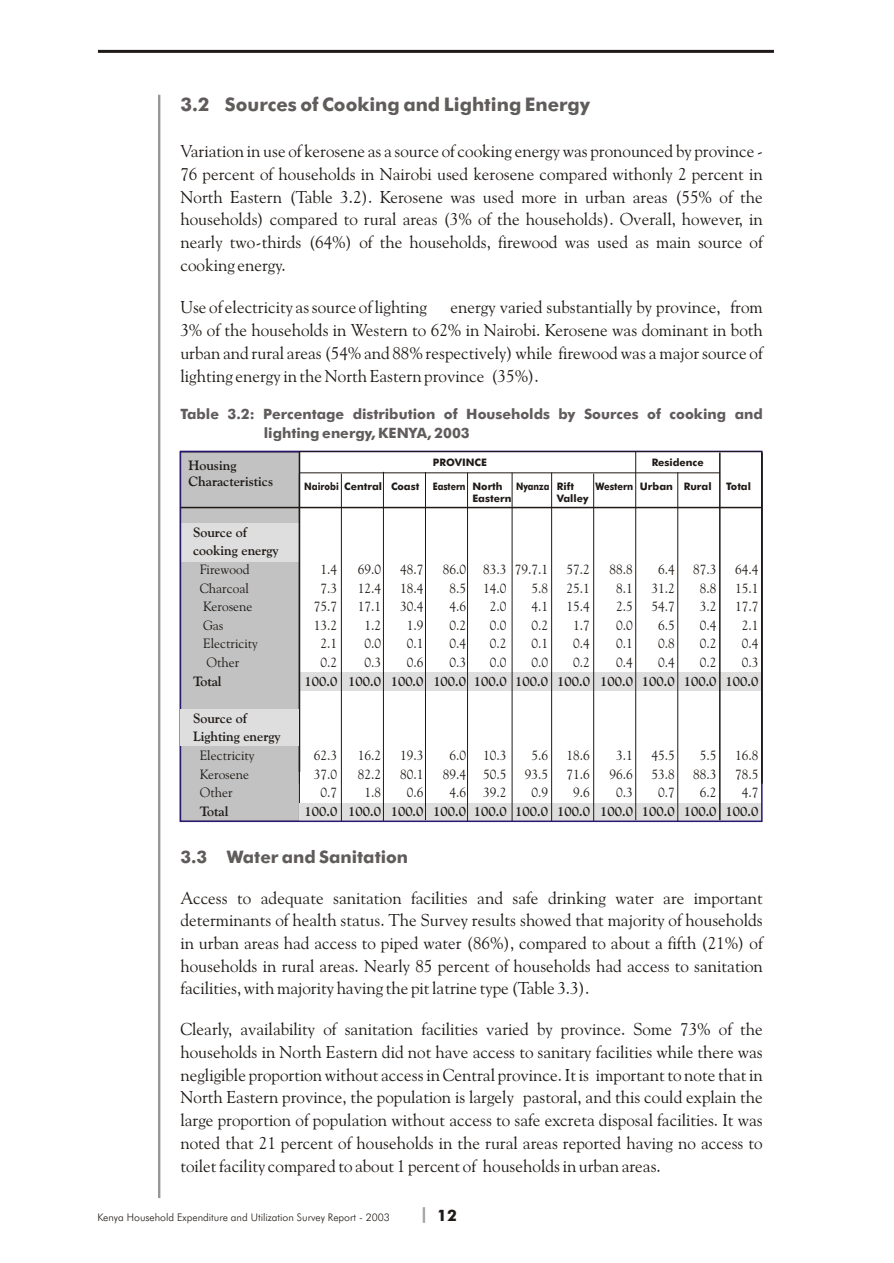
<style>
.page{position:relative;width:894px;height:1263px;background:#fff}
.page>*{position:absolute;margin:0;border:0;box-sizing:border-box;transform-origin:0 0}
.t1{font:700 18.75px "Futura Md BT";color:#615c5c}
.t2{font:17.25px/22.8px "Goudy Ol St BT";color:#1f1a17;text-align:justify}
.t3{font:700 17.25px "Futura Md BT";color:#615c5c}
.t4{font:700 15.75px "Futura Md BT";color:#1f1a17}
.t5{font:700 14.25px/18.8px "Futura Md BT";color:#615c5c}
.t6{font:13.5px/18.6px "Goudy Ol St BT";color:#1f1a17;text-align:center}
.t7{font:700 13.5px/18.6px "Goudy Ol St BT";color:#1f1a17}
.t8{font:10.5px "Futura Lt BT";color:#1f1a17}
.t9{font:700 10.35px/12.5px "Futura Md BT";color:#1f1a17}
.t10{font:700 10.35px "Futura Md BT";color:#1f1a17;scale:.87 1}
.t11{font:700 10.35px/12.5px "Futura Md BT";color:#1f1a17;scale:.84 1}
.t12{font:700 10.35px "Futura Md BT";color:#1f1a17;scale:.9 1}
.t13{font:700 10.35px "Futura Md BT";color:#1f1a17;scale:.83 1}
</style>
<div class="page">
<div style="left:180px;top:452px;width:120px;height:370px;background:#c2c2c2"></div>
<svg style="left:423px;top:1207px;width:2px;height:16px"></svg>
<div style="left:299px;top:672px;width:463px;height:18px;background:#dedede"></div>
<div style="left:299px;top:803px;width:463px;height:18px;background:#dedede"></div>
<div style="left:180px;top:523px;width:119px;height:39px;background:#dedede"></div>
<hr style="left:341px;top:474px;width:1px;height:348px;background:#1f1a17">
<hr style="left:383px;top:472px;width:1px;height:349px;background:#1f1a17">
<hr style="left:467px;top:473px;width:1px;height:349px;background:#1f1a17">
<hr style="left:593px;top:474px;width:1px;height:347px;background:#1f1a17">
<div style="left:180px;top:451px;width:583px;height:371px;border:2px solid #291770"></div>
<hr style="left:299px;top:451px;width:1px;height:321px;background:#1f1a17">
<hr style="left:181px;top:507px;width:580px;height:1px;background:#1f1a17">
<hr style="left:299px;top:451px;width:462px;height:1px;background:#1f1a17">
<hr style="left:299px;top:472px;width:421px;height:1px;background:#1f1a17">
<hr style="left:425px;top:472px;width:1px;height:348px;background:#1f1a17">
<hr style="left:719px;top:453px;width:2px;height:367px;background:#1f1a17">
<hr style="left:677px;top:472px;width:1px;height:350px;background:#1f1a17">
<hr style="left:512px;top:473px;width:1px;height:348px;background:#1f1a17">
<hr style="left:299px;top:474px;width:1px;height:310px;background:#1f1a17">
<hr style="left:635px;top:451px;width:1px;height:369px;background:#1f1a17">
<hr style="left:551px;top:473px;width:1px;height:348px;background:#1f1a17">
<hr style="left:761px;top:453px;width:2px;height:331px;background:#1f1a17">
<div style="left:180px;top:709px;width:119px;height:37px;background:#dedede"></div>
<hr style="left:158px;top:95px;width:2px;height:1103px;background:#969494">
<hr style="left:98px;top:50px;width:676px;height:3px;background:#1f1a17">
<p class="t1" style="left:180px;top:97px;width:411px">3.2 Sources of Cooking and Lighting Energy</p>
<p class="t2" style="left:180px;top:141px;width:584px">Variation in use of kerosene as a source of cooking energy was pronounced by province - 76 percent of households in Nairobi used kerosene compared withonly 2 percent in North Eastern (Table 3.2). Kerosene was used more in urban areas (55% of the households) compared to rural areas (3% of the households). Overall, however, in nearly two-thirds (64%) of the households, firewood was used as main source of cooking energy.</p>
<p class="t2" style="left:180px;top:297px;width:248px">Use of electricity as source of lighting</p>
<p class="t2" style="left:180px;top:297px;width:584px;text-indent:270px">energy varied substantially by province, from 3% of the households in Western to 62% in Nairobi. Kerosene was dominant in both urban and rural areas (54% and 88% respectively) while firewood was a major source of lighting energy in the North Eastern province (35%).</p>
<p class="t5" style="left:264px;top:406px;width:500px;text-indent:-83px">Table 3.2: Percentage distribution of Households by Sources of cooking and lighting energy, KENYA, 2003</p>
<p class="t7" style="left:189px;top:458px;width:86px;line-height:16.2px">Housing<br>Characteristics</p>
<p class="t7" style="left:193px;top:524px;width:87px">Source of cooking energy</p>
<p class="t6" style="left:200px;top:561px;width:51px">Firewood</p>
<p class="t6" style="left:200px;top:580px;width:51px">Charcoal</p>
<p class="t6" style="left:203px;top:598px;width:51px">Kerosene</p>
<p class="t6" style="left:203px;top:617px;width:22px">Gas</p>
<p class="t6" style="left:203px;top:636px;width:56px">Electricity</p>
<p class="t6" style="left:206px;top:654px;width:34px">Other</p>
<p class="t7" style="left:193px;top:673px;width:30px">Total</p>
<p class="t7" style="left:193px;top:710px;width:89px">Source of<br>Lighting energy</p>
<p class="t6" style="left:200px;top:747px;width:56px;text-align:left">Electricity<br>Kerosene<br>Other</p>
<p class="t7" style="left:200px;top:803px;width:30px">Total</p>
<p class="t9" style="left:433px;top:457px;width:56px">PROVINCE</p>
<p class="t9" style="left:652px;top:457px;width:53px">Residence</p>
<p class="t9" style="left:557px;top:481px;width:33px">Rift<br>Valley</p>
<p class="t10" style="left:304px;top:482px;width:134px">Nairobi Central Coast</p>
<p class="t11" style="left:472px;top:481px;width:48px;text-indent:-40px">Eastern North<br>Eastern</p>
<p class="t12" style="left:595px;top:482px;width:131px">Western Urban Rural</p>
<p class="t9" style="left:726px;top:481px;width:26px">Total</p>
<p class="t13" style="left:516px;top:482px;width:42px">Nyanza</p>
<p class="t6" style="left:314px;top:561px;width:25px">1.4<br>7.3<br>75.7<br>13.2<br>2.1<br>0.2</p>
<p class="t7" style="left:304px;top:673px;width:34px">100.0</p>
<p class="t6" style="left:358px;top:561px;width:25px">69.0<br>12.4<br>17.1<br>1.2<br>0.0<br>0.3</p>
<p class="t7" style="left:348px;top:673px;width:34px">100.0</p>
<p class="t6" style="left:400px;top:561px;width:25px">48.7<br>18.4<br>30.4<br>1.9<br>0.1<br>0.6</p>
<p class="t7" style="left:391px;top:673px;width:34px">100.0</p>
<p class="t6" style="left:443px;top:561px;width:25px">86.0<br>8.5<br>4.6<br>0.2<br>0.4<br>0.3</p>
<p class="t7" style="left:433px;top:673px;width:34px">100.0</p>
<p class="t6" style="left:483px;top:561px;width:25px">83.3<br>14.0<br>2.0<br>0.0<br>0.2<br>0.0</p>
<p class="t7" style="left:474px;top:673px;width:34px">100.0</p>
<p class="t6" style="left:531px;top:561px;width:18px;text-align:justify;text-indent:-17px">79.7.1<br>5.8<br>4.1<br>0.2<br>0.1<br>0.0</p>
<p class="t7" style="left:515px;top:673px;width:34px">100.0</p>
<p class="t6" style="left:567px;top:561px;width:25px">57.2<br>25.1<br>15.4<br>1.7<br>0.4<br>0.2</p>
<p class="t7" style="left:557px;top:673px;width:34px">100.0</p>
<p class="t6" style="left:610px;top:561px;width:25px">88.8<br>8.1<br>2.5<br>0.0<br>0.1<br>0.4</p>
<p class="t7" style="left:600px;top:673px;width:34px">100.0</p>
<p class="t6" style="left:651px;top:561px;width:25px">6.4<br>31.2<br>54.7<br>6.5<br>0.8<br>0.4</p>
<p class="t7" style="left:642px;top:673px;width:34px">100.0</p>
<p class="t6" style="left:693px;top:561px;width:25px">87.3<br>8.8<br>3.2<br>0.4<br>0.2<br>0.2</p>
<p class="t7" style="left:684px;top:673px;width:34px">100.0</p>
<p class="t6" style="left:735px;top:561px;width:25px">64.4<br>15.1<br>17.7<br>2.1<br>0.4<br>0.3</p>
<p class="t7" style="left:726px;top:673px;width:34px">100.0</p>
<p class="t6" style="left:314px;top:747px;width:25px">62.3<br>37.0<br>0.7</p>
<p class="t7" style="left:304px;top:803px;width:34px">100.0</p>
<p class="t6" style="left:358px;top:747px;width:25px">16.2<br>82.2<br>1.8</p>
<p class="t7" style="left:348px;top:803px;width:34px">100.0</p>
<p class="t6" style="left:400px;top:747px;width:25px">19.3<br>80.1<br>0.6</p>
<p class="t7" style="left:391px;top:803px;width:34px">100.0</p>
<p class="t6" style="left:443px;top:747px;width:25px">6.0<br>89.4<br>4.6</p>
<p class="t7" style="left:433px;top:803px;width:34px">100.0</p>
<p class="t6" style="left:483px;top:747px;width:25px;text-align:justify">10.3<br>50.5<br>39.2</p>
<p class="t7" style="left:474px;top:803px;width:34px">100.0</p>
<p class="t6" style="left:525px;top:747px;width:25px">5.6<br>93.5<br>0.9</p>
<p class="t7" style="left:515px;top:803px;width:34px">100.0</p>
<p class="t6" style="left:567px;top:747px;width:25px">18.6<br>71.6<br>9.6</p>
<p class="t7" style="left:557px;top:803px;width:34px">100.0</p>
<p class="t6" style="left:610px;top:747px;width:25px">3.1<br>96.6<br>0.3</p>
<p class="t7" style="left:600px;top:803px;width:34px">100.0</p>
<p class="t6" style="left:651px;top:747px;width:25px">45.5<br>53.8<br>0.7</p>
<p class="t7" style="left:642px;top:803px;width:34px">100.0</p>
<p class="t6" style="left:693px;top:747px;width:25px">5.5<br>88.3<br>6.2</p>
<p class="t7" style="left:684px;top:803px;width:34px">100.0</p>
<p class="t6" style="left:735px;top:747px;width:25px">16.8<br>78.5<br>4.7</p>
<p class="t7" style="left:726px;top:803px;width:34px">100.0</p>
<p class="t3" style="left:180px;top:850px;width:229px">3.3 Water and Sanitation</p>
<p class="t2" style="left:180px;top:888px;width:584px">Access to adequate sanitation facilities and safe drinking water are important determinants of health status. The Survey results showed that majority of households in urban areas had access to piped water (86%), compared to about a fifth (21%) of households in rural areas. Nearly 85 percent of households had access to sanitation facilities, with majority having the pit latrine type (Table 3.3).</p>
<p class="t2" style="left:180px;top:1019px;width:584px">Clearly, availability of sanitation facilities varied by province. Some 73% of the households in North Eastern did not have access to sanitary facilities while there was negligible proportion without access in Central province. It is important to note that in North Eastern province, the population is largely pastoral, and this could explain the large proportion of population without access to safe excreta disposal facilities. It was noted that 21 percent of households in the rural areas reported having no access to toilet facility compared to about 1 percent of households in urban areas.</p>
<p class="t4" style="left:437px;top:1209px;width:21px">12</p>
<p class="t8" style="left:97px;top:1213px;width:294px">Kenya Household Expenditure and Utilization Survey Report - 2003</p>
</div>
